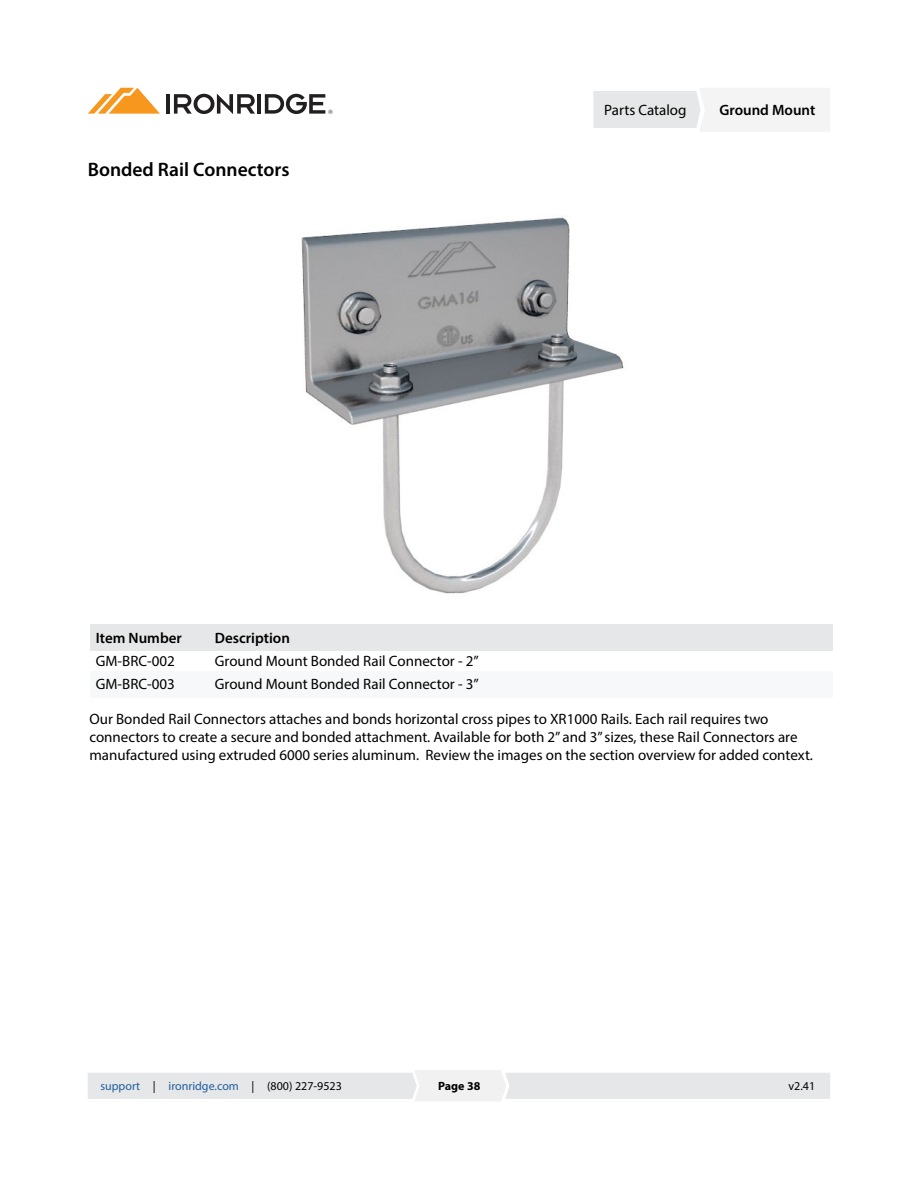
<style>
.page{position:relative;width:918px;height:1188px;background:#fff}
.page>*{position:absolute;margin:0;border:0;box-sizing:border-box;transform-origin:0 0}
.t1{font:600 19.5px "Myriad Pro";color:#000}
.t2{font:15px/18px "Myriad Pro";color:#000}
.t3{font:600 15px "Myriad Pro";color:#000}
.t4{font:12px "Myriad Pro";color:#215e9e}
.t5{font:700 12px "Myriad Pro";color:#000}
.t6{font:12px "Myriad Pro";color:#000}
.t7{font:6px "Gotham";color:#000}
.s1{color:#000}
</style>
<div class="page">
<svg style="left:593px;top:88px;width:237px;height:43px"></svg>
<hr style="left:257px;top:94px;width:4px;height:20px;background:#221f20">
<svg style="left:265px;top:94px;width:60px;height:20px"></svg>
<hr style="left:166px;top:94px;width:4px;height:20px;background:#221f20">
<svg style="left:174px;top:94px;width:81px;height:20px"></svg>
<svg style="left:88px;top:88px;width:72px;height:26px"></svg>
<svg style="left:88px;top:1070px;width:742px;height:31px"></svg>
<div style="left:90px;top:624px;width:743px;height:26px;background:#e6e7e8"></div>
<div style="left:90px;top:671px;width:742px;height:26px;background:#f7f8f9"></div>
<img style="left:301px;top:217px;width:323px;height:377px">
<h1 class="t1" style="left:88px;top:157px;width:203px">Bonded Rail Connectors</h1>
<p class="t7" style="left:328px;top:108px;width:6px">®</p>
<p class="t2" style="left:604px;top:101px;width:84px">Parts Catalog</p>
<p class="t3" style="left:719px;top:101px;width:97px">Ground Mount</p>
<p class="t3" style="left:96px;top:628px;width:88px">Item Number</p>
<p class="t3" style="left:215px;top:628px;width:77px">Description</p>
<p class="t2" style="left:96px;top:652px;width:81px">GM-BRC-002</p>
<p class="t2" style="left:215px;top:652px;width:265px">Ground Mount Bonded Rail Connector - 2”</p>
<p class="t2" style="left:96px;top:675px;width:81px">GM-BRC-003</p>
<p class="t2" style="left:215px;top:675px;width:265px">Ground Mount Bonded Rail Connector - 3”</p>
<p class="t2" style="left:89px;top:709px;width:725px">Our Bonded Rail Connectors attaches and bonds horizontal cross pipes to XR1000 Rails. Each rail requires two connectors to create a secure and bonded attachment. Available for both 2” and 3” sizes, these Rail Connectors are manufactured using extruded 6000 series aluminum. Review the images on the section overview for added context.</p>
<p class="t4" style="left:100px;top:1079px;width:243px">support <span class="s1">|</span> ironridge.com <span class="s1">| (800) 227-9523</span></p>
<p class="t5" style="left:438px;top:1078px;width:44px">Page 38</p>
<p class="t6" style="left:789px;top:1079px;width:28px">v2.41</p>
</div>
